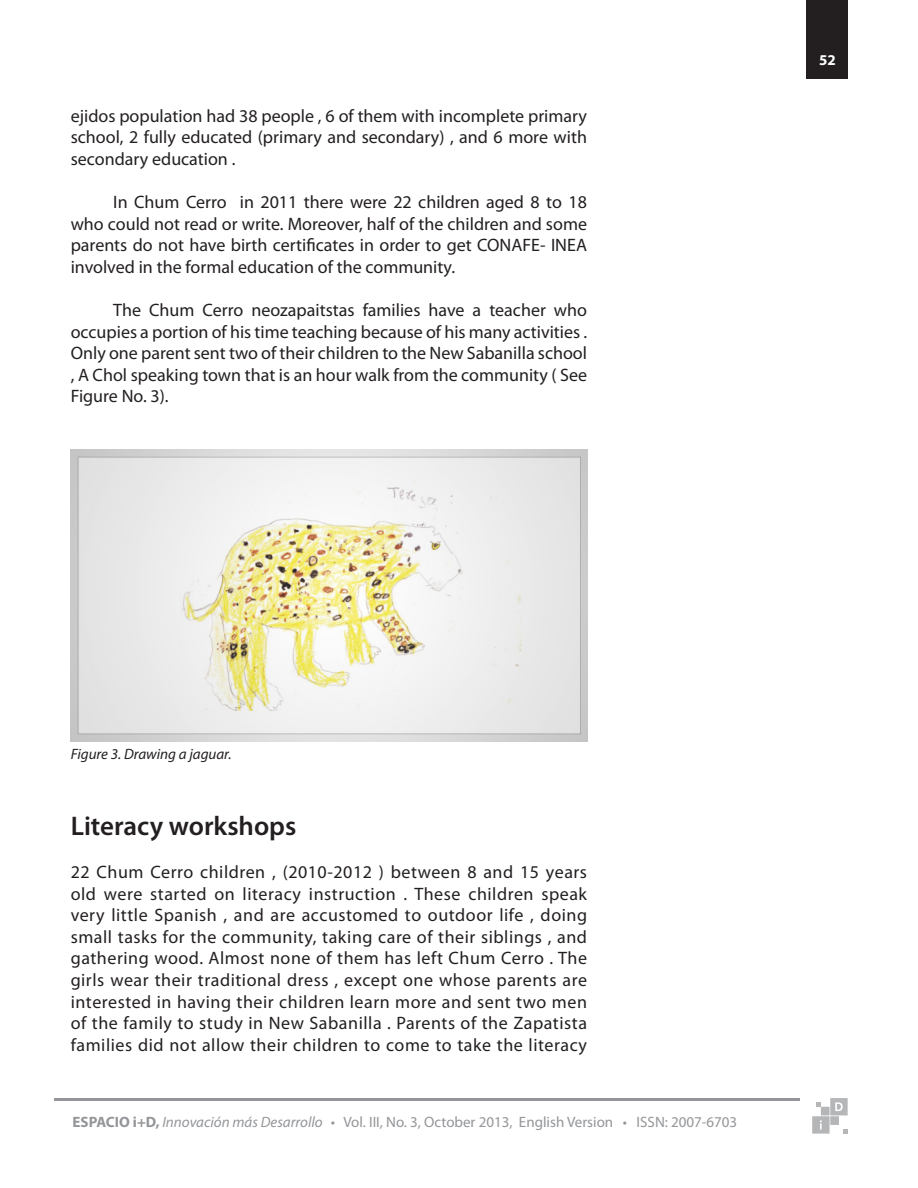
<style>
.page{position:relative;width:918px;height:1188px;background:#fff}
.page>*{position:absolute;margin:0;border:0;box-sizing:border-box;transform-origin:0 0}
.t1{font:600 27px "Myriad Pro";color:#231f20}
.t2{font:18px/21.6px "Myriad Pro";color:#231f20;text-align:justify}
.t3{font:15px "Myriad Pro";color:#939598}
.t4{font:italic 15px "Myriad Pro";color:#231f20}
.t5{font:700 15px "Myriad Pro";color:#fff}
.s1{font-weight:700}
.s2{font-style:italic}
</style>
<div class="page">
<div style="left:806px;top:0;width:42px;height:78px;background:#231f20"></div>
<hr style="left:54px;top:1098px;width:745px;height:3px;background:#939598">
<svg style="left:812px;top:1098px;width:36px;height:36px"></svg>
<img style="left:71px;top:449px;width:517px;height:292px">
<p class="t2" style="left:71px;top:104px;width:518px">ejidos population had 38 people , 6 of them with incomplete primary school, 2 fully educated (primary and secondary) , and 6 more with secondary education .</p>
<p class="t2" style="left:71px;top:191px;width:518px;text-indent:43px">In Chum Cerro in 2011 there were 22 children aged 8 to 18 who could not read or write. Moreover, half of the children and some parents do not have birth certificates in order to get CONAFE- INEA involved in the formal education of the community.</p>
<p class="t2" style="left:71px;top:299px;width:518px;text-indent:43px">The Chum Cerro neozapaitstas families have a teacher who occupies a portion of his time teaching because of his many activities .<br>Only one parent sent two of their children to the New Sabanilla school , A Chol speaking town that is an hour walk from the community ( See Figure No. 3).</p>
<p class="t5" style="left:819px;top:50px;width:18px">52</p>
<p class="t4" style="left:71px;top:745px;width:162px">Figure 3. Drawing a jaguar.</p>
<p class="t1" style="left:71px;top:808px;width:227px">Literacy workshops</p>
<p class="t2" style="left:71px;top:861px;width:518px">22 Chum Cerro children , (2010-2012 ) between 8 and 15 years old were started on literacy instruction . These children speak very little Spanish , and are accustomed to outdoor life , doing small tasks for the community, taking care of their siblings , and gathering wood. Almost none of them has left Chum Cerro . The girls wear their traditional dress , except one whose parents are interested in having their children learn more and sent two men of the family to study in New Sabanilla . Parents of the Zapatista families did not allow their children to come to take the literacy</p>
<p class="t3" style="left:73px;top:1113px;width:666px"><span class="s1">ESPACIO i+D,</span> <span class="s2">Innovación más Desarrollo •</span> Vol. III, No. 3, October 2013, English Version • ISSN: 2007-6703</p>
</div>
